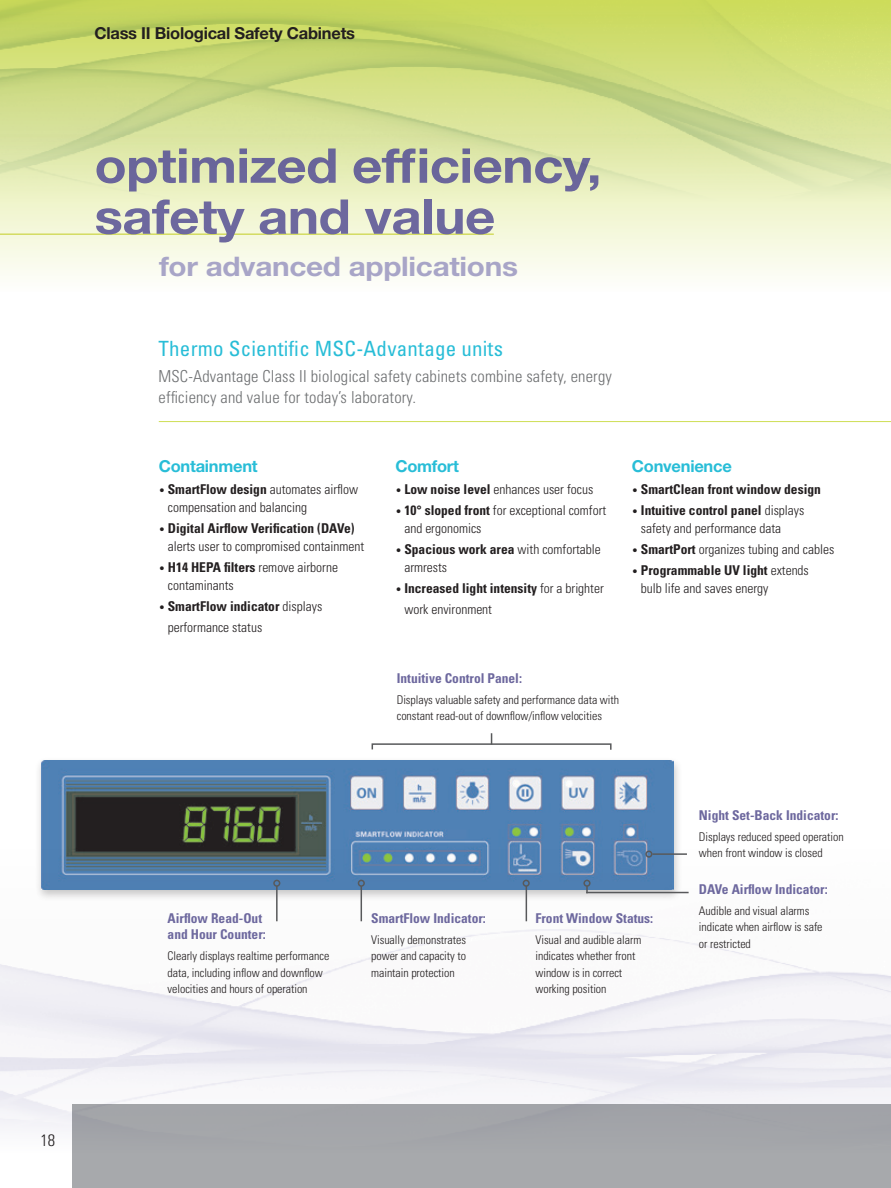
<style>
.page{position:relative;width:891px;height:1188px;background:#fff}
.page>*{position:absolute;margin:0;border:0;box-sizing:border-box;transform-origin:0 0}
.t1{font:700 48px/51px "Helvetica Neue LT Std";letter-spacing:-.01em;color:#6d689e;scale:1.1 1}
.t2{font:700 27px "Helvetica Neue LT Std";letter-spacing:-.01em;color:#a8a5c7;scale:1.1 1}
.T1{font:condensed 21px "Univers LT Std";letter-spacing:.01em;color:#28bdd7}
.Grey_callout_text{font:300 condensed 16.5px/21px "Univers LT Std";letter-spacing:.01em;color:#6d6f71}
.T3{font:700 16.5px "Helvetica Neue LT Std";letter-spacing:-.015em;color:#231f20}
.T3-2{font:700 16.5px "Helvetica Neue LT Std";letter-spacing:-.015em;color:#28bdd7}
.t3{font:300 condensed 16.5px "Univers LT Std";color:#231f20}
.Body_Bullets{font:300 condensed 13.5px/18px "Univers LT Std";color:#231f20}
.T4{font:700 condensed 13.5px/16.5px "Univers LT Std";color:#6d689e}
.Body_Bullets-2{font:700 condensed 13.5px "Univers LT Std";color:#231f20}
.smaller_copy{font:300 condensed 12px/16.5px "Univers LT Std";letter-spacing:-.005em;color:#231f20}
.s1{font-size:10.5px}
.s2{font-weight:700}
.s3{font-weight:300;font-size:10.5px}
</style>
<div class="page">
<hr style="left:159px;top:421px;width:732px;height:1px;background:#cede55">
<div style="left:372px;top:743px;width:240px;height:7px;border:2px solid #58595b"></div>
<div style="left:34px;top:756px;width:649px;height:146px;background:#231f20;opacity:.25"></div>
<img style="left:41px;top:760px;width:633px;height:129px">
<hr style="left:276px;top:886px;width:2px;height:35px;background:#58595b">
<div style="left:273px;top:880px;width:7px;height:7px;border:2px solid #58595b;border-radius:50%"></div>
<hr style="left:361px;top:886px;width:1px;height:35px;background:#58595b">
<div style="left:358px;top:880px;width:7px;height:7px;border:2px solid #58595b;border-radius:50%"></div>
<hr style="left:526px;top:886px;width:1px;height:35px;background:#58595b">
<div style="left:523px;top:880px;width:7px;height:7px;border:2px solid #58595b;border-radius:50%"></div>
<hr style="left:586px;top:892px;width:103px;height:1px;background:#58595b">
<div style="left:583px;top:880px;width:8px;height:7px;border:2px solid #58595b;border-radius:50%"></div>
<hr style="left:652px;top:853px;width:35px;height:2px;background:#58595b">
<div style="left:645px;top:851px;width:7px;height:7px;border:2px solid #58595b;border-radius:50%"></div>
<svg style="left:0;top:204px;width:891px;height:72px"></svg>
<hr style="left:0;top:234px;width:494px;height:1px;background:#c2cd23">
<img style="left:0;top:0;width:891px;height:204px">
<div style="left:72px;top:1105px;width:819px;height:83px;background:#a7a9ac"></div>
<p class="T3" style="left:94px;top:23px;width:262px">Class II Biological Safety Cabinets</p>
<p class="t1" style="left:94px;top:139px;width:462px">optimized efficiency, safety and value</p>
<p class="t2" style="left:159px;top:249px;width:328px">for advanced applications</p>
<p class="T1" style="left:159px;top:335px;width:346px">Thermo Scientific MSC-Advantage units</p>
<p class="Grey_callout_text" style="left:159px;top:365px;width:455px">MSC-Advantage Class II biological safety cabinets combine safety, energy efficiency and value for today’s laboratory.</p>
<p class="T3-2" style="left:159px;top:456px;width:100px">Containment</p>
<p class="Body_Bullets" style="left:168px;top:481px;width:192px;text-indent:-9px"><span class="s1">•</span> <span class="s2">SmartFlow design</span> automates airflow compensation and balancing</p>
<p class="Body_Bullets" style="left:168px;top:520px;width:198px;text-indent:-9px"><span class="s1">•</span> <span class="s2">Digital Airflow Verification (DAVe) </span>alerts user to compromised containment</p>
<p class="Body_Bullets" style="left:168px;top:559px;width:172px;text-indent:-9px"><span class="s1">•</span> <span class="s2">H14 HEPA filters</span> remove airborne contaminants</p>
<p class="Body_Bullets" style="left:168px;top:596px;width:156px;line-height:21px;text-indent:-9px"><span class="s1">•</span> <span class="s2">SmartFlow indicator</span> displays performance status</p>
<p class="T3-2" style="left:395px;top:456px;width:65px">Comfort</p>
<p class="Body_Bullets" style="left:395px;top:481px;width:199px"><span class="s1">•</span> <span class="s2">Low noise level</span> enhances user focus</p>
<p class="Body_Bullets" style="left:404px;top:502px;width:203px;text-indent:-9px"><span class="s1">•</span> <span class="s2">10° sloped front</span> for exceptional comfort and ergonomics</p>
<p class="Body_Bullets" style="left:404px;top:541px;width:198px;text-indent:-9px"><span class="s1">•</span> <span class="s2">Spacious work area</span> with comfortable armrests</p>
<p class="Body_Bullets" style="left:404px;top:578px;width:201px;line-height:21px;text-indent:-9px"><span class="s1">•</span> <span class="s2">Increased light intensity</span> for a brighter work environment</p>
<p class="T3-2" style="left:632px;top:456px;width:101px">Convenience</p>
<p class="Body_Bullets-2" style="left:632px;top:481px;width:191px"><span class="s3">•</span> SmartClean front window design</p>
<p class="Body_Bullets" style="left:641px;top:502px;width:165px;text-indent:-9px"><span class="s1">•</span> <span class="s2">Intuitive control panel</span> displays safety and performance data</p>
<p class="Body_Bullets" style="left:632px;top:541px;width:204px"><span class="s1">•</span> <span class="s2">SmartPort</span> organizes tubing and cables</p>
<p class="Body_Bullets" style="left:641px;top:562px;width:169px;text-indent:-9px"><span class="s1">•</span> <span class="s2">Programmable UV light</span> extends bulb life and saves energy</p>
<p class="T4" style="left:397px;top:669px;width:127px">Intuitive Control Panel:</p>
<p class="smaller_copy" style="left:397px;top:691px;width:224px">Displays valuable safety and performance data with constant read-out of downflow/inflow velocities</p>
<p class="T4" style="left:699px;top:806px;width:141px">Night Set-Back Indicator:</p>
<p class="smaller_copy" style="left:699px;top:828px;width:146px">Displays reduced speed operation when front window is closed</p>
<p class="T4" style="left:168px;top:910px;width:100px">Airflow Read-Out and Hour Counter:</p>
<p class="smaller_copy" style="left:168px;top:948px;width:163px">Clearly displays realtime performance data, including inflow and downflow velocities and hours of operation</p>
<p class="T4" style="left:371px;top:910px;width:116px">SmartFlow Indicator:</p>
<p class="smaller_copy" style="left:371px;top:931px;width:96px;text-align:justify">Visually demonstrates power and capacity to maintain protection</p>
<p class="T4" style="left:536px;top:910px;width:119px">Front Window Status:</p>
<p class="smaller_copy" style="left:536px;top:931px;width:107px">Visual and audible alarm indicates whether front window is in correct working position</p>
<p class="T4" style="left:699px;top:881px;width:130px">DAVe Airflow Indicator:</p>
<p class="smaller_copy" style="left:699px;top:902px;width:125px">Audible and visual alarms indicate when airflow is safe or restricted</p>
<p class="t3" style="left:40px;top:1130px;width:16px">18</p>
</div>
